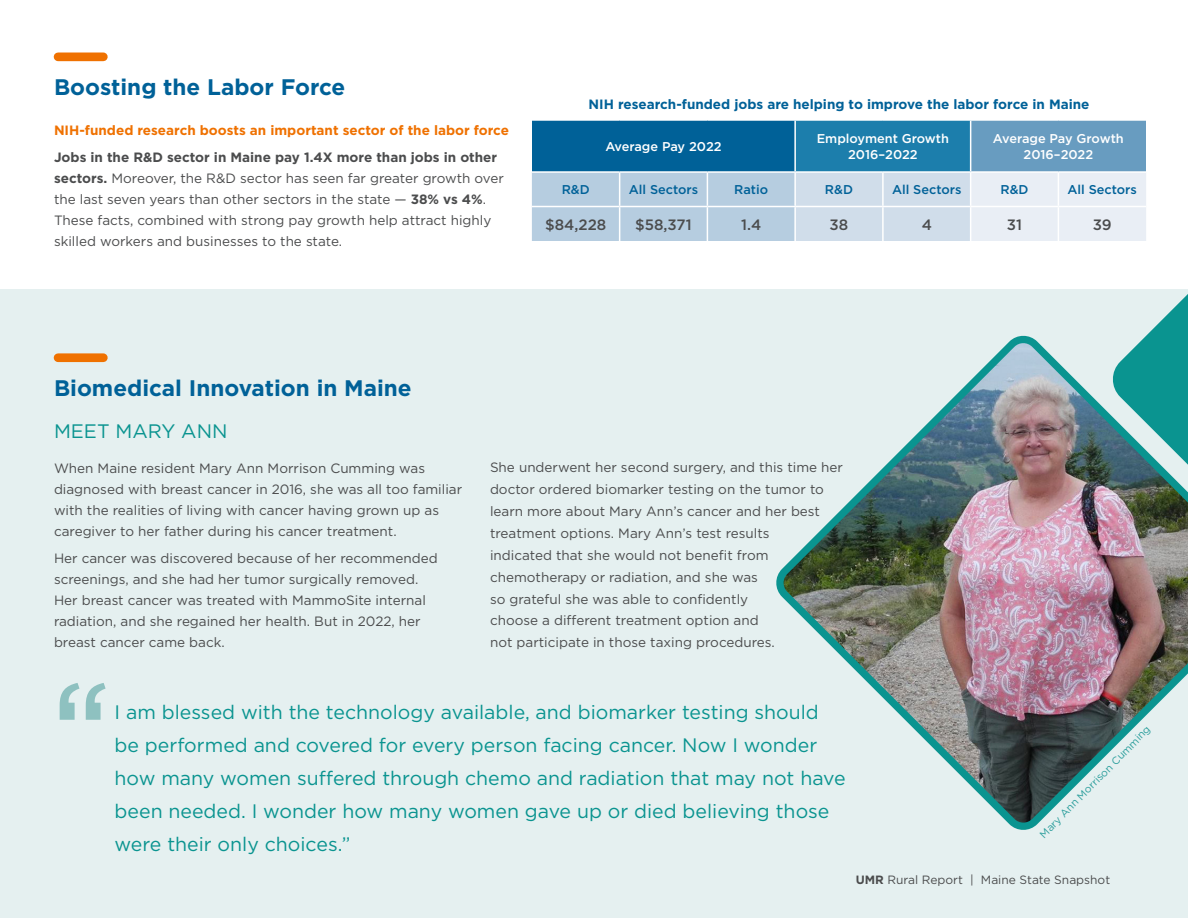
<style>
.page{position:relative;width:1188px;height:918px;background:#fff}
.page>*{position:absolute;margin:0;border:0;box-sizing:border-box;transform-origin:0 0}
.t1{font:700 22.5px "Gotham HTF";color:#006198}
.t2{font:19.5px/33px "Gotham";color:#0a9490}
.t3{font:500 15px "Gotham";color:#4b4c4d}
.t4{font:13.5px/21px "Gotham";color:#4b4c4d}
.t5{font:700 13.5px "Gotham HTF";color:#006198}
.t6{font:700 13.5px "Gotham HTF";color:#ef7100}
.t7{font:500 12.75px/16.5px "Gotham";color:#fff;text-align:center}
.t8{font:500 12.75px "Gotham";color:#006198}
.t9{font:12px "Gotham";color:#4b4c4d}
.t10{font:10.5px "Gotham";color:#2b9e9c}
.s1{font-family:"Gotham HTF";font-weight:700}
</style>
<div class="page">
<div style="left:0;top:290px;width:1188px;height:628px;background:#e5f0f0"></div>
<div style="left:58px;top:53px;width:45px;height:8px;background:#ef7100"></div>
<div style="left:532px;top:120px;width:263px;height:52px;background:#006198"></div>
<div style="left:795px;top:120px;width:176px;height:52px;background:#1c7eac"></div>
<div style="left:971px;top:120px;width:175px;height:52px;background:#689cc0"></div>
<svg style="left:532px;top:173px;width:614px;height:68px;background:#ccdbe9"></svg>
<hr style="left:532px;top:120px;width:88px;height:1px;background:#fff">
<hr style="left:620px;top:120px;width:87px;height:1px;background:#fff">
<hr style="left:707px;top:120px;width:88px;height:1px;background:#fff">
<hr style="left:795px;top:120px;width:88px;height:1px;background:#fff">
<hr style="left:883px;top:120px;width:88px;height:1px;background:#fff">
<hr style="left:971px;top:120px;width:87px;height:1px;background:#fff">
<hr style="left:1058px;top:120px;width:88px;height:1px;background:#fff">
<hr style="left:794px;top:121px;width:2px;height:50px;background:#fff">
<hr style="left:970px;top:121px;width:1px;height:50px;background:#fff">
<hr style="left:532px;top:171px;width:88px;height:2px;background:#fff">
<hr style="left:620px;top:171px;width:87px;height:2px;background:#fff">
<hr style="left:619px;top:173px;width:1px;height:33px;background:#fff">
<hr style="left:707px;top:171px;width:88px;height:2px;background:#fff">
<hr style="left:707px;top:173px;width:1px;height:33px;background:#fff">
<hr style="left:795px;top:171px;width:88px;height:2px;background:#fff">
<hr style="left:794px;top:173px;width:2px;height:33px;background:#fff">
<hr style="left:883px;top:171px;width:88px;height:2px;background:#fff">
<hr style="left:882px;top:173px;width:2px;height:33px;background:#fff">
<hr style="left:971px;top:171px;width:87px;height:2px;background:#fff">
<hr style="left:970px;top:173px;width:1px;height:33px;background:#fff">
<hr style="left:1058px;top:171px;width:88px;height:2px;background:#fff">
<hr style="left:1058px;top:173px;width:1px;height:33px;background:#fff">
<hr style="left:532px;top:206px;width:88px;height:1px;background:#fff">
<hr style="left:620px;top:206px;width:87px;height:1px;background:#fff">
<hr style="left:619px;top:207px;width:1px;height:34px;background:#fff">
<hr style="left:707px;top:206px;width:88px;height:1px;background:#fff">
<hr style="left:707px;top:207px;width:1px;height:34px;background:#fff">
<hr style="left:795px;top:206px;width:88px;height:1px;background:#fff">
<hr style="left:794px;top:207px;width:2px;height:34px;background:#fff">
<hr style="left:883px;top:206px;width:88px;height:1px;background:#fff">
<hr style="left:882px;top:207px;width:2px;height:34px;background:#fff">
<hr style="left:971px;top:206px;width:87px;height:1px;background:#fff">
<hr style="left:970px;top:207px;width:1px;height:34px;background:#fff">
<hr style="left:1058px;top:206px;width:88px;height:1px;background:#fff">
<hr style="left:1058px;top:207px;width:1px;height:34px;background:#fff">
<img style="left:776px;top:335px;width:412px;height:495px">
<svg style="left:1106px;top:289px;width:82px;height:205px"></svg>
<div style="left:58px;top:353px;width:45px;height:9px;background:#ef7100"></div>
<svg style="left:60px;top:683px;width:46px;height:37px"></svg>
<p class="t1" style="left:54px;top:74px;width:293px">Boosting the Labor Force</p>
<p class="t6" style="left:54px;top:122px;width:457px">NIH-funded research boosts an important sector of the labor force</p>
<p class="t4" style="left:54px;top:147px;width:451px"><span class="s1">Jobs in the R&amp;D sector in Maine pay 1.4X more than jobs in other sectors.</span> Moreover, the R&amp;D sector has seen far greater growth over the last seven years than other sectors in the state — <span class="s1">38% vs 4%</span>.<br>These facts, combined with strong pay growth help attract highly skilled workers and businesses to the state.</p>
<p class="t5" style="left:589px;top:96px;width:503px">NIH research-funded jobs are helping to improve the labor force in Maine</p>
<p class="t7" style="left:605px;top:138px;width:118px">Average Pay 2022</p>
<p class="t7" style="left:817px;top:130px;width:134px">Employment Growth<br>2016–2022</p>
<p class="t7" style="left:993px;top:130px;width:132px">Average Pay Growth<br>2016–2022</p>
<p class="t8" style="left:562px;top:183px;width:30px">R&amp;D</p>
<p class="t8" style="left:629px;top:183px;width:71px">All Sectors</p>
<p class="t8" style="left:734px;top:183px;width:35px">Ratio</p>
<p class="t8" style="left:825px;top:183px;width:30px">R&amp;D</p>
<p class="t8" style="left:892px;top:183px;width:71px">All Sectors</p>
<p class="t8" style="left:1000px;top:183px;width:30px">R&amp;D</p>
<p class="t8" style="left:1068px;top:183px;width:71px">All Sectors</p>
<p class="t3" style="left:545px;top:216px;width:63px">$84,228</p>
<p class="t3" style="left:635px;top:216px;width:58px">$58,371</p>
<p class="t3" style="left:741px;top:216px;width:22px">1.4</p>
<p class="t3" style="left:830px;top:216px;width:20px">38</p>
<p class="t3" style="left:922px;top:216px;width:12px">4</p>
<p class="t3" style="left:1007px;top:216px;width:17px">31</p>
<p class="t3" style="left:1093px;top:216px;width:21px">39</p>
<p class="t1" style="left:54px;top:375px;width:359px">Biomedical Innovation in Maine</p>
<p class="t2" style="left:54px;top:415px;width:175px">MEET MARY ANN</p>
<p class="t4" style="left:54px;top:457px;width:410px">When Maine resident Mary Ann Morrison Cumming was diagnosed with breast cancer in 2016, she was all too familiar with the realities of living with cancer having grown up as caregiver to her father during his cancer treatment.</p>
<p class="t4" style="left:54px;top:548px;width:385px">Her cancer was discovered because of her recommended screenings, and she had her tumor surgically removed.<br>Her breast cancer was treated with MammoSite internal radiation, and she regained her health. But in 2022, her breast cancer came back.</p>
<p class="t4" style="left:490px;top:456px;width:354px;line-height:21.9px">She underwent her second surgery, and this time her doctor ordered biomarker testing on the tumor to learn more about Mary Ann’s cancer and her best treatment options. Mary Ann’s test results<br>indicated that she would not benefit from chemotherapy or radiation, and she was<br>so grateful she was able to confidently<br>choose a different treatment option and<br>not participate in those taxing procedures.</p>
<p class="t2" style="left:115px;top:696px;width:733px">I am blessed with the technology available, and biomarker testing should be performed and covered for every person facing cancer. Now I wonder how many women suffered through chemo and radiation that may not have been needed. I wonder how many women gave up or died believing those were their only choices.”</p>
<p class="t10" style="left:1038px;top:832px;width:154px;rotate:-46deg">Mary Ann Morrison Cumming</p>
<p class="t9" style="left:856px;top:873px;width:256px"><span class="s1">UMR</span> Rural Report | Maine State Snapshot</p>
</div>
